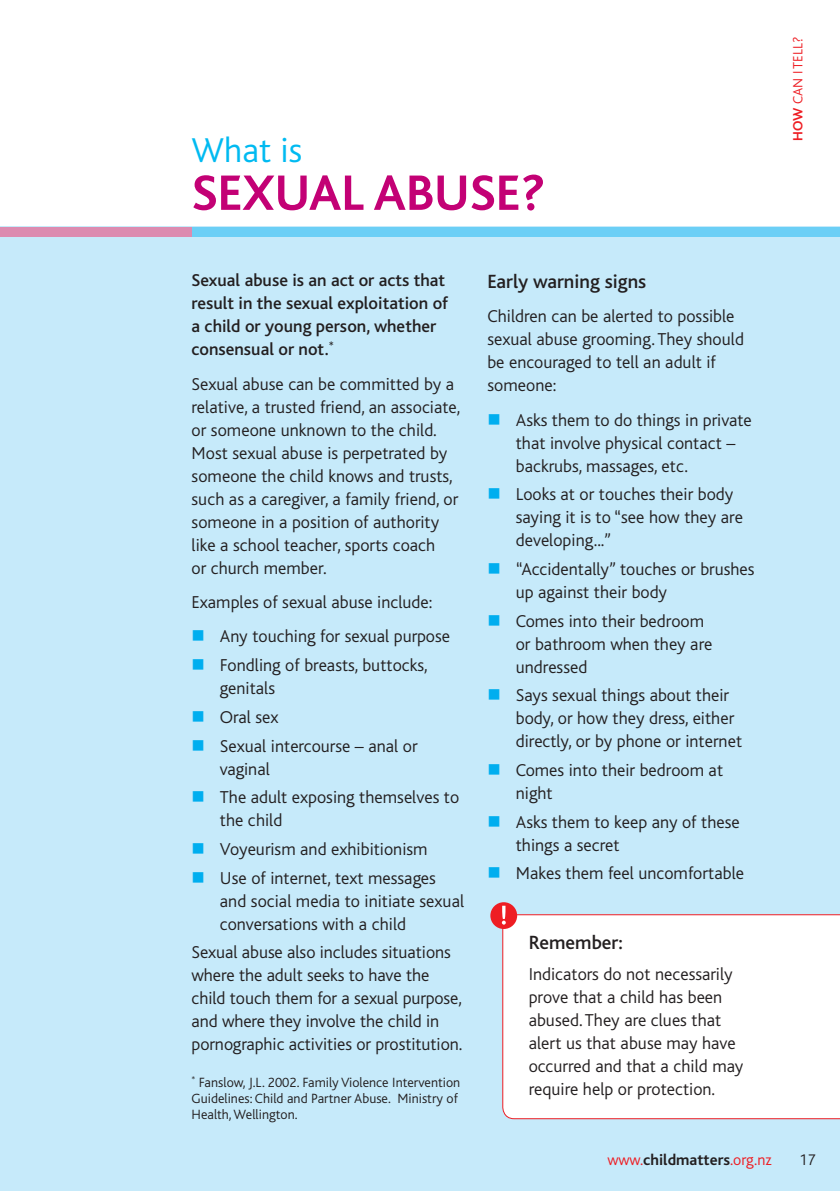
<style>
.page{position:relative;width:840px;height:1191px;background:#fff}
.page>*{position:absolute;margin:0;border:0;box-sizing:border-box;transform-origin:0 0}
.Heading__Large{font:700 52px "Bliss CE";color:#c30175}
.Heading__Small{font:300 36px "Bliss CE";color:#00baf1}
.Body_Copy_Sub_Headin{font:500 20px "Bliss CE";color:#231f20}
.Body_Text{font:300 18px/23px "Bliss CE";color:#231f20}
.Body_Text-2{font:500 18px/23px "Bliss CE";color:#231f20}
.t1{font:700 16px "Bliss CE";color:#231f20}
.t2{font:300 16px "Bliss CE";color:#231f20}
.Body_Text-3{font:300 14px/16px "Bliss CE";color:#231f20}
.t3{font:300 14px "Bliss CE";color:#ee1d23}
.s1{font-weight:700}
.s2{font-weight:300;color:#ee1d23}
</style>
<div class="page">
<div style="left:1px;top:236px;width:838px;height:955px;background:#c6eafa"></div>
<div style="left:191px;top:227px;width:648px;height:9px;background:#6bcff6"></div>
<img style="left:0;top:0;width:1px;height:1191px">
<div style="left:0;top:227px;width:191px;height:9px;background:#dc8bb0"></div>
<svg style="left:502px;top:914px;width:337px;height:205px"></svg>
<div style="left:490px;top:902px;width:27px;height:27px;background:#ee1d23;border-radius:50%"></div>
<svg style="left:501px;top:905px;width:4px;height:19px"></svg>
<svg style="left:193px;top:630px;width:10px;height:11px"></svg>
<svg style="left:193px;top:659px;width:10px;height:11px"></svg>
<svg style="left:193px;top:711px;width:10px;height:10px"></svg>
<svg style="left:193px;top:739px;width:10px;height:11px"></svg>
<svg style="left:193px;top:791px;width:10px;height:11px"></svg>
<svg style="left:193px;top:843px;width:10px;height:10px"></svg>
<svg style="left:193px;top:871px;width:10px;height:11px"></svg>
<svg style="left:488px;top:414px;width:11px;height:10px"></svg>
<svg style="left:488px;top:488px;width:11px;height:11px"></svg>
<svg style="left:488px;top:563px;width:11px;height:11px"></svg>
<svg style="left:488px;top:615px;width:11px;height:10px"></svg>
<svg style="left:488px;top:689px;width:11px;height:11px"></svg>
<svg style="left:488px;top:764px;width:11px;height:11px"></svg>
<svg style="left:488px;top:816px;width:11px;height:10px"></svg>
<svg style="left:488px;top:867px;width:11px;height:11px"></svg>
<p class="Heading__Small" style="left:191px;top:131px;width:112px">What is</p>
<p class="Heading__Large" style="left:191px;top:165px;width:355px">SEXUAL ABUSE?</p>
<p class="Body_Text-2" style="left:191px;top:269px;width:258px">Sexual abuse is an act or acts that result in the sexual exploitation of a child or young person, whether consensual or not.<sup>*</sup></p>
<p class="Body_Text" style="left:191px;top:372px;width:270px">Sexual abuse can be committed by a relative, a trusted friend, an associate, or someone unknown to the child.<br>Most sexual abuse is perpetrated by someone the child knows and trusts, such as a caregiver, a family friend, or someone in a position of authority like a school teacher, sports coach<br>or church member.</p>
<p class="Body_Text" style="left:191px;top:591px;width:242px">Examples of sexual abuse include:</p>
<p class="Body_Text" style="left:220px;top:625px;width:231px">Any touching for sexual purpose</p>
<p class="Body_Text" style="left:220px;top:654px;width:209px">Fondling of breasts, buttocks, genitals</p>
<p class="Body_Text" style="left:220px;top:705px;width:60px">Oral sex</p>
<p class="Body_Text" style="left:220px;top:734px;width:199px">Sexual intercourse – anal or vaginal</p>
<p class="Body_Text" style="left:220px;top:786px;width:241px">The adult exposing themselves to the child</p>
<p class="Body_Text" style="left:220px;top:837px;width:209px">Voyeurism and exhibitionism</p>
<p class="Body_Text" style="left:220px;top:866px;width:245px">Use of internet, text messages and social media to initiate sexual conversations with a child</p>
<p class="Body_Text" style="left:191px;top:941px;width:272px">Sexual abuse also includes situations where the adult seeks to have the child touch them for a sexual purpose, and where they involve the child in pornographic activities or prostitution.</p>
<p class="Body_Text-3" style="left:191px;top:1074px;width:270px"><sup>*</sup> Fanslow, J.L. 2002. Family Violence Intervention<br>Guidelines: Child and Partner Abuse. Ministry of<br>Health, Wellington.</p>
<p class="Body_Copy_Sub_Headin" style="left:487px;top:271px;width:160px">Early warning signs</p>
<p class="Body_Text" style="left:487px;top:305px;width:258px">Children can be alerted to possible sexual abuse grooming. They should be encouraged to tell an adult if someone:</p>
<p class="Body_Text" style="left:515px;top:408px;width:237px">Asks them to do things in private that involve physical contact – backrubs, massages, etc.</p>
<p class="Body_Text" style="left:515px;top:483px;width:228px">Looks at or touches their body saying it is to “see how they are developing...”</p>
<p class="Body_Text" style="left:515px;top:558px;width:240px">“Accidentally” touches or brushes up against their body</p>
<p class="Body_Text" style="left:515px;top:609px;width:198px">Comes into their bedroom or bathroom when they are undressed</p>
<p class="Body_Text" style="left:515px;top:684px;width:228px">Says sexual things about their body, or how they dress, either directly, or by phone or internet</p>
<p class="Body_Text" style="left:515px;top:759px;width:209px">Comes into their bedroom at night</p>
<p class="Body_Text" style="left:515px;top:810px;width:225px">Asks them to keep any of these things a secret</p>
<p class="Body_Text" style="left:515px;top:862px;width:230px">Makes them feel uncomfortable</p>
<p class="Body_Copy_Sub_Headin" style="left:528px;top:932px;width:96px">Remember:</p>
<p class="Body_Text" style="left:528px;top:962px;width:216px">Indicators do not necessarily prove that a child has been abused. They are clues that alert us that abuse may have occurred and that a child may require help or protection.</p>
<p class="t3" style="left:790px;top:141px;width:105px;rotate:-90deg"><span class="s1">HOW</span> CAN I TELL?</p>
<p class="t1" style="left:607px;top:1151px;width:166px"><span class="s2">www.</span>childmatters<span class="s2">.org.nz</span></p>
<p class="t2" style="left:798px;top:1151px;width:18px">17</p>
</div>
